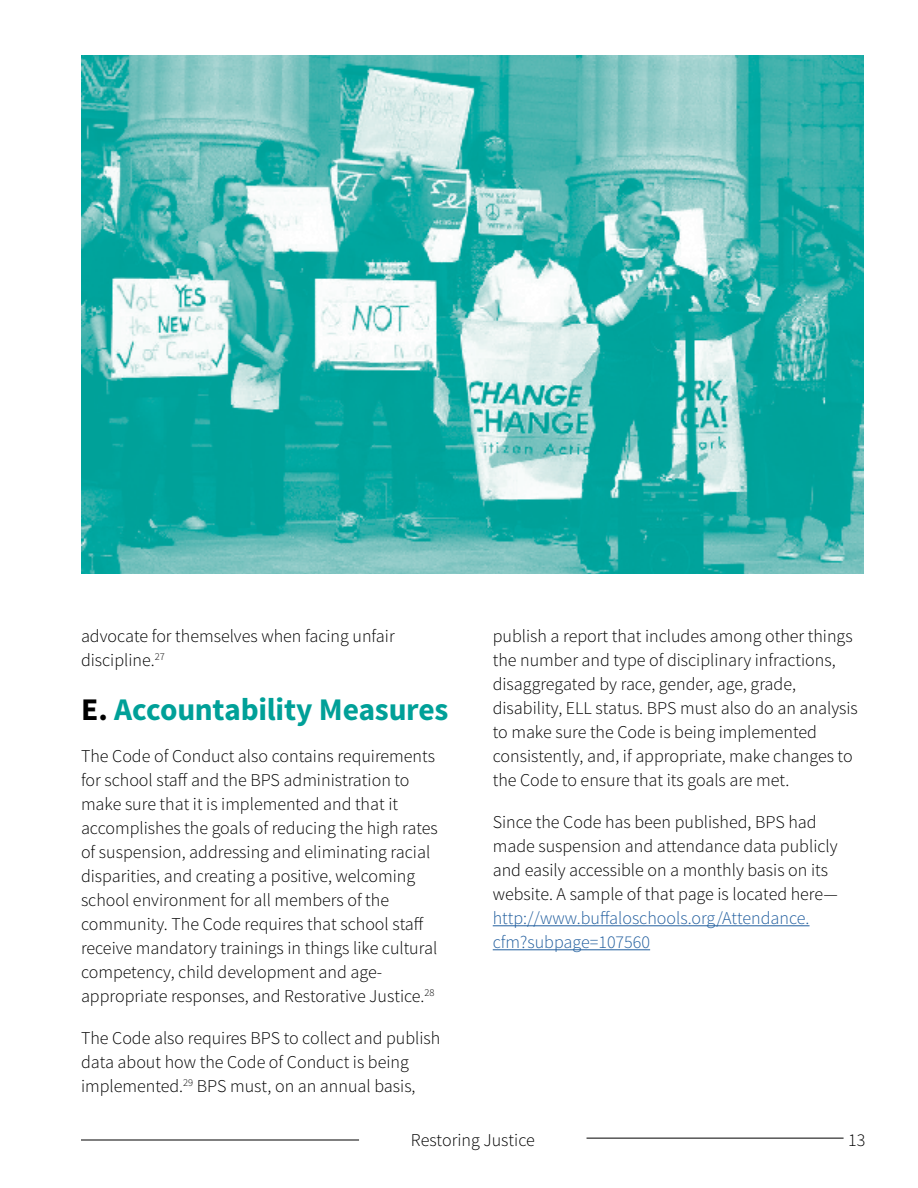
<style>
.page{position:relative;width:918px;height:1188px;background:#fff}
.page>*{position:absolute;margin:0;border:0;box-sizing:border-box;transform-origin:0 0}
.t1{font:700 31.5px "Source Sans Pro";letter-spacing:-.01em;color:#00a098}
.t2{font:300 18px/24px "Source Sans Pro";color:#000}
.t3{font:300 18px/24px "Source Sans Pro";color:#215e9e}
.s1{color:#000}
</style>
<div class="page">
<hr style="left:587px;top:1138px;width:257px;height:1px;background:#000">
<hr style="left:81px;top:1140px;width:278px;height:1px;background:#000">
<hr style="left:493px;top:925px;width:317px;height:1px;background:#215e9e">
<hr style="left:493px;top:949px;width:157px;height:1px;background:#215e9e">
<img style="left:81px;top:55px;width:783px;height:519px">
<p class="t2" style="left:81px;top:624px;width:315px">advocate for themselves when facing unfair discipline.<sup>27</sup></p>
<h1 class="t1" style="left:81px;top:689px;width:369px"><span class="s1">E.</span> Accountability Measures</h1>
<p class="t2" style="left:81px;top:744px;width:358px">The Code of Conduct also contains requirements for school staff and the BPS administration to make sure that it is implemented and that it accomplishes the goals of reducing the high rates of suspension, addressing and eliminating racial disparities, and creating a positive, welcoming school environment for all members of the community. The Code requires that school staff receive mandatory trainings in things like cultural competency, child development and age&shy;appropriate responses, and Restorative Justice.<sup>28</sup></p>
<p class="t2" style="left:81px;top:1026px;width:361px">The Code also requires BPS to collect and publish data about how the Code of Conduct is being implemented.<sup>29</sup> BPS must, on an annual basis,</p>
<p class="t2" style="left:493px;top:624px;width:367px">publish a report that includes among other things the number and type of disciplinary infractions, disaggregated by race, gender, age, grade, disability, ELL status. BPS must also do an analysis to make sure the Code is being implemented consistently, and, if appropriate, make changes to the Code to ensure that its goals are met.</p>
<p class="t2" style="left:493px;top:810px;width:346px">Since the Code has been published, BPS had made suspension and attendance data publicly and easily accessible on a monthly basis on its website. A sample of that page is located here—</p>
<p class="t3" style="left:493px;top:906px;width:318px">http://www.buffaloschools.org/Attendance. cfm?subpage=107560</p>
<p class="t2" style="left:411px;top:1128px;width:126px">Restoring Justice</p>
<p class="t2" style="left:848px;top:1128px;width:19px">13</p>
</div>
